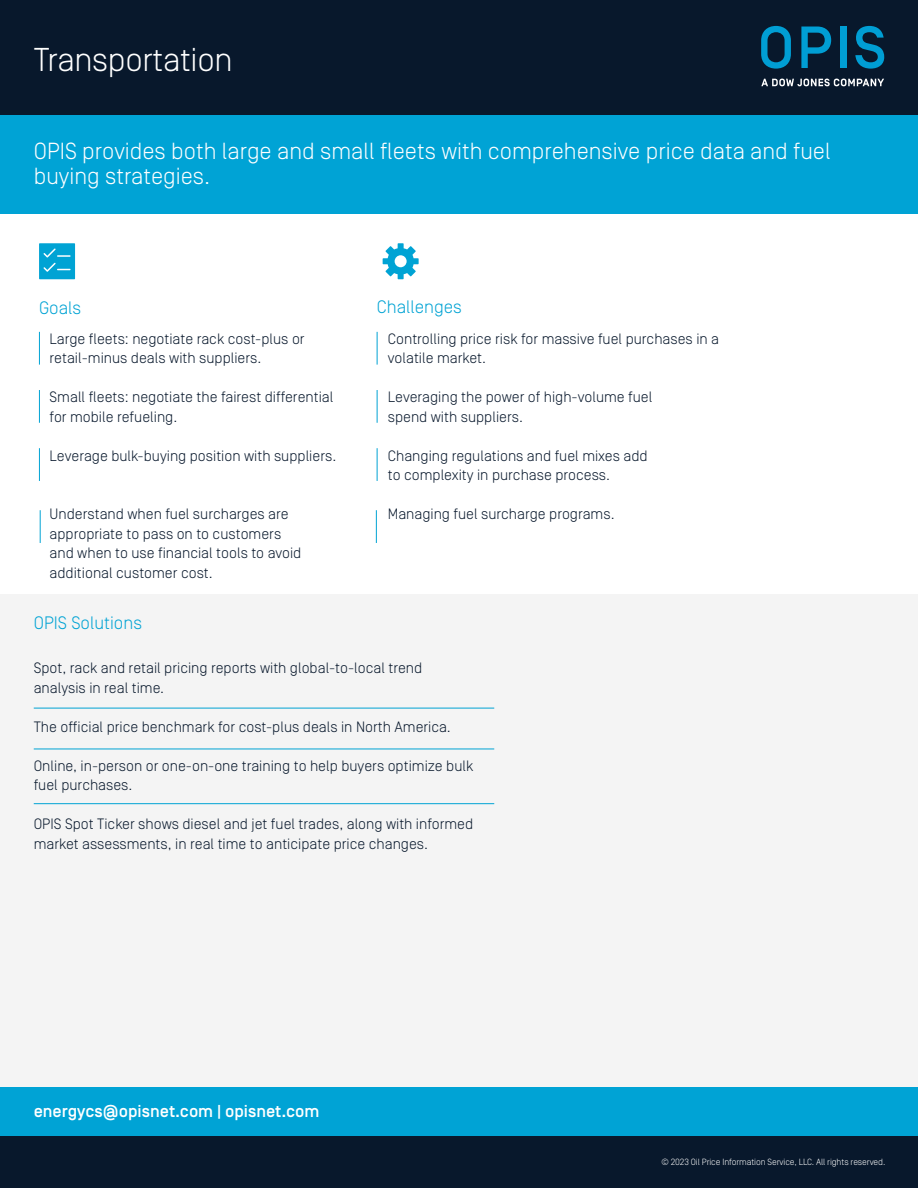
<style>
.page{position:relative;width:918px;height:1188px;background:#fff}
.page>*{position:absolute;margin:0;border:0;box-sizing:border-box;transform-origin:0 0}
.t1{font:300 33px "Simplon Norm";letter-spacing:-.01em;color:#fff}
.t2{font:300 23.25px/25.5px "Simplon Norm";color:#fff}
.t3{font:300 18px "Simplon Norm";color:#00a3d4}
.t4{font:500 17.25px "Simplon Norm";color:#fff}
.t5{font:300 15px/19.5px "Simplon Norm";color:#08182c}
.t6{font:300 9px "Simplon Norm";letter-spacing:-.01em;color:#fff}
</style>
<div class="page">
<div style="left:0;top:112px;width:918px;height:102px;background:#00a3d5"></div>
<div style="left:0;top:1086px;width:918px;height:51px;background:#00a3d5"></div>
<div style="left:0;top:0;width:918px;height:114px;background:#08182c"></div>
<svg style="left:761px;top:26px;width:30px;height:43px"></svg>
<svg style="left:801px;top:27px;width:30px;height:41px"></svg>
<div style="left:840px;top:27px;width:6px;height:41px;background:#009ed4"></div>
<svg style="left:855px;top:26px;width:29px;height:43px"></svg>
<svg style="left:761px;top:79px;width:123px;height:7px"></svg>
<div style="left:0;top:1137px;width:918px;height:51px;background:#08182c"></div>
<div style="left:0;top:594px;width:918px;height:492px;background:#f4f4f4"></div>
<hr style="left:34px;top:708px;width:460px;height:1px;background:#00a3d4">
<hr style="left:39px;top:332px;width:1px;height:33px;background:#00a3d4">
<hr style="left:377px;top:332px;width:1px;height:33px;background:#00a3d4">
<hr style="left:39px;top:390px;width:1px;height:33px;background:#00a3d4">
<hr style="left:377px;top:390px;width:1px;height:33px;background:#00a3d4">
<hr style="left:39px;top:448px;width:1px;height:33px;background:#00a3d4">
<hr style="left:377px;top:448px;width:1px;height:33px;background:#00a3d4">
<hr style="left:34px;top:749px;width:460px;height:1px;background:#00a3d4">
<svg style="left:39px;top:243px;width:36px;height:36px"></svg>
<svg style="left:383px;top:243px;width:36px;height:36px"></svg>
<hr style="left:40px;top:510px;width:1px;height:33px;background:#00a3d4">
<hr style="left:376px;top:510px;width:1px;height:33px;background:#00a3d4">
<hr style="left:34px;top:803px;width:460px;height:1px;background:#00a3d4">
<h1 class="t1" style="left:34px;top:42px;width:200px">Transportation</h1>
<h2 class="t2" style="left:34px;top:138px;width:799px">OPIS provides both large and small fleets with comprehensive price data and fuel buying strategies.</h2>
<p class="t3" style="left:39px;top:298px;width:44px">Goals</p>
<p class="t3" style="left:377px;top:297px;width:87px">Challenges</p>
<p class="t5" style="left:50px;top:329px;width:257px">Large fleets: negotiate rack cost-plus or retail-minus deals with suppliers.</p>
<p class="t5" style="left:50px;top:388px;width:285px">Small fleets: negotiate the fairest differential for mobile refueling.</p>
<p class="t5" style="left:50px;top:446px;width:288px">Leverage bulk-buying position with suppliers.</p>
<p class="t5" style="left:50px;top:505px;width:253px">Understand when fuel surcharges are appropriate to pass on to customers and when to use financial tools to avoid additional customer cost.</p>
<p class="t5" style="left:388px;top:329px;width:333px">Controlling price risk for massive fuel purchases in a volatile market.</p>
<p class="t5" style="left:388px;top:388px;width:266px">Leveraging the power of high-volume fuel spend with suppliers.</p>
<p class="t5" style="left:388px;top:446px;width:261px">Changing regulations and fuel mixes add to complexity in purchase process.</p>
<p class="t5" style="left:388px;top:505px;width:228px">Managing fuel surcharge programs.</p>
<p class="t3" style="left:34px;top:614px;width:110px">OPIS Solutions</p>
<p class="t5" style="left:34px;top:658px;width:390px">Spot, rack and retail pricing reports with global-to-local trend analysis in real time.</p>
<p class="t5" style="left:34px;top:717px;width:419px">The official price benchmark for cost-plus deals in North America.</p>
<p class="t5" style="left:34px;top:756px;width:441px">Online, in-person or one-on-one training to help buyers optimize bulk fuel purchases.</p>
<p class="t5" style="left:34px;top:814px;width:441px">OPIS Spot Ticker shows diesel and jet fuel trades, along with informed market assessments, in real time to anticipate price changes.</p>
<p class="t4" style="left:34px;top:1101px;width:287px">energycs@opisnet.com | opisnet.com</p>
<p class="t6" style="left:662px;top:1157px;width:225px">© 2023 Oil Price Information Service, LLC. All rights reserved.</p>
</div>
